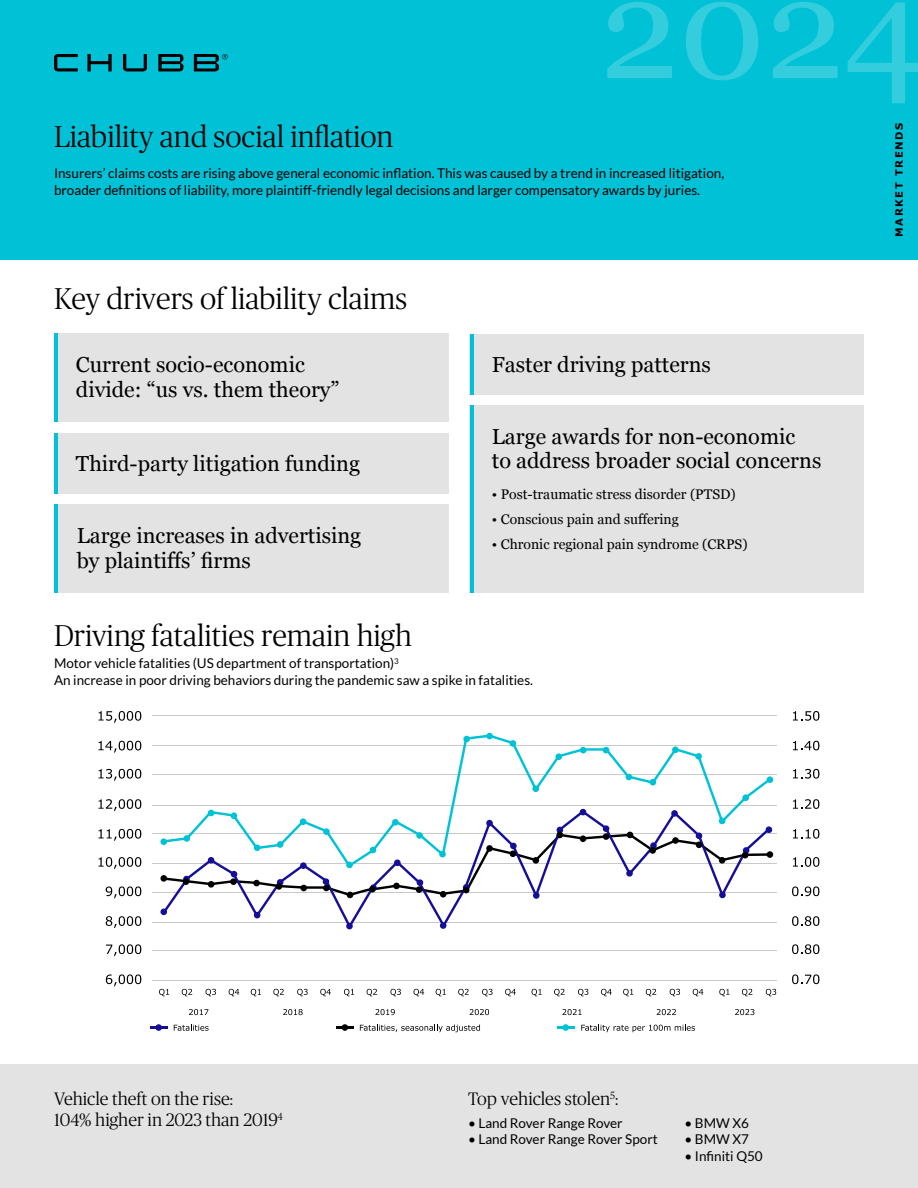
<style>
.page{position:relative;width:918px;height:1188px;background:#fff}
.page>*{position:absolute;margin:0;border:0;box-sizing:border-box;transform-origin:0 0}
.t1{font:141.3px "Georgia";color:#34cdde}
.t2{font:300 30px "Chubb Publico";color:#000}
.t3{font:21.75px/24.8px "Georgia";color:#000}
.t4{font:300 18px/21px "Chubb Publico";color:#000}
.t5{font:13.95px "Georgia";color:#000}
.t6{font:13.5px/16.5px "Lato";color:#000}
.t7{font:700 10.05px "Verdana";letter-spacing:.15em;color:#000}
</style>
<div class="page">
<div style="left:0;top:1065px;width:918px;height:123px;background:#e3e3e3"></div>
<div style="left:0;top:0;width:918px;height:259px;background:#01c1d6"></div>
<svg style="left:54px;top:54px;width:24px;height:17px"></svg>
<svg style="left:87px;top:54px;width:25px;height:17px"></svg>
<svg style="left:123px;top:54px;width:24px;height:17px"></svg>
<svg style="left:158px;top:54px;width:25px;height:17px"></svg>
<svg style="left:194px;top:54px;width:34px;height:17px"></svg>
<div style="left:54px;top:334px;width:394px;height:88px;background:#e3e3e3"></div>
<div style="left:54px;top:433px;width:394px;height:60px;background:#e3e3e3"></div>
<div style="left:54px;top:504px;width:394px;height:89px;background:#e3e3e3"></div>
<div style="left:470px;top:334px;width:394px;height:60px;background:#e3e3e3"></div>
<div style="left:470px;top:405px;width:394px;height:188px;background:#e3e3e3"></div>
<hr style="left:54px;top:334px;width:4px;height:88px;background:#01c1d6">
<hr style="left:54px;top:504px;width:4px;height:88px;background:#01c1d6">
<hr style="left:470px;top:334px;width:4px;height:60px;background:#01c1d6">
<hr style="left:54px;top:433px;width:4px;height:60px;background:#01c1d6">
<hr style="left:470px;top:405px;width:4px;height:188px;background:#01c1d6">
<svg style="left:99px;top:711px;width:42px;height:12px"></svg>
<svg style="left:99px;top:741px;width:42px;height:12px"></svg>
<svg style="left:99px;top:769px;width:42px;height:12px"></svg>
<svg style="left:99px;top:799px;width:42px;height:12px"></svg>
<svg style="left:99px;top:829px;width:42px;height:12px"></svg>
<svg style="left:99px;top:857px;width:42px;height:12px"></svg>
<svg style="left:106px;top:886px;width:35px;height:12px"></svg>
<svg style="left:106px;top:916px;width:35px;height:12px"></svg>
<svg style="left:106px;top:944px;width:35px;height:12px"></svg>
<svg style="left:106px;top:974px;width:35px;height:12px"></svg>
<svg style="left:159px;top:989px;width:10px;height:7px"></svg>
<svg style="left:182px;top:989px;width:10px;height:7px"></svg>
<svg style="left:189px;top:1009px;width:19px;height:6px"></svg>
<svg style="left:283px;top:1009px;width:20px;height:6px"></svg>
<svg style="left:375px;top:1009px;width:20px;height:6px"></svg>
<svg style="left:470px;top:1009px;width:19px;height:6px"></svg>
<svg style="left:563px;top:1009px;width:19px;height:6px"></svg>
<svg style="left:657px;top:1009px;width:19px;height:6px"></svg>
<svg style="left:735px;top:1009px;width:19px;height:6px"></svg>
<svg style="left:206px;top:989px;width:10px;height:7px"></svg>
<svg style="left:229px;top:989px;width:10px;height:7px"></svg>
<svg style="left:251px;top:989px;width:10px;height:7px"></svg>
<svg style="left:273px;top:989px;width:11px;height:7px"></svg>
<svg style="left:297px;top:989px;width:11px;height:7px"></svg>
<svg style="left:320px;top:989px;width:11px;height:7px"></svg>
<svg style="left:344px;top:989px;width:10px;height:7px"></svg>
<svg style="left:367px;top:989px;width:10px;height:7px"></svg>
<svg style="left:390px;top:989px;width:11px;height:7px"></svg>
<svg style="left:414px;top:989px;width:10px;height:7px"></svg>
<svg style="left:436px;top:989px;width:10px;height:7px"></svg>
<svg style="left:458px;top:989px;width:11px;height:7px"></svg>
<svg style="left:482px;top:989px;width:11px;height:7px"></svg>
<svg style="left:505px;top:989px;width:11px;height:7px"></svg>
<svg style="left:532px;top:989px;width:10px;height:7px"></svg>
<svg style="left:554px;top:989px;width:11px;height:7px"></svg>
<svg style="left:578px;top:989px;width:10px;height:7px"></svg>
<svg style="left:601px;top:989px;width:11px;height:7px"></svg>
<svg style="left:623px;top:989px;width:10px;height:7px"></svg>
<svg style="left:646px;top:989px;width:10px;height:7px"></svg>
<svg style="left:670px;top:989px;width:10px;height:7px"></svg>
<svg style="left:719px;top:989px;width:11px;height:7px"></svg>
<svg style="left:742px;top:989px;width:10px;height:7px"></svg>
<svg style="left:766px;top:989px;width:10px;height:7px"></svg>
<svg style="left:693px;top:989px;width:10px;height:7px"></svg>
<svg style="left:793px;top:711px;width:26px;height:10px"></svg>
<svg style="left:793px;top:741px;width:26px;height:9px"></svg>
<svg style="left:793px;top:769px;width:26px;height:10px"></svg>
<svg style="left:793px;top:799px;width:26px;height:10px"></svg>
<svg style="left:793px;top:829px;width:26px;height:10px"></svg>
<svg style="left:793px;top:857px;width:26px;height:10px"></svg>
<svg style="left:792px;top:886px;width:27px;height:10px"></svg>
<svg style="left:792px;top:916px;width:27px;height:10px"></svg>
<svg style="left:792px;top:944px;width:27px;height:10px"></svg>
<svg style="left:792px;top:974px;width:27px;height:10px"></svg>
<hr style="left:152px;top:715px;width:625px;height:1px;background:#c9c9c9">
<hr style="left:152px;top:746px;width:625px;height:1px;background:#c9c9c9">
<hr style="left:152px;top:775px;width:625px;height:1px;background:#c9c9c9">
<hr style="left:152px;top:805px;width:625px;height:1px;background:#c9c9c9">
<hr style="left:152px;top:833px;width:625px;height:1px;background:#c9c9c9">
<hr style="left:152px;top:863px;width:625px;height:1px;background:#c9c9c9">
<hr style="left:152px;top:892px;width:625px;height:1px;background:#c9c9c9">
<hr style="left:152px;top:922px;width:625px;height:1px;background:#c9c9c9">
<hr style="left:152px;top:950px;width:625px;height:1px;background:#c9c9c9">
<hr style="left:152px;top:980px;width:625px;height:1px;background:#c9c9c9">
<svg style="left:163px;top:735px;width:608px;height:73px"></svg>
<svg style="left:162px;top:899px;width:299px;height:24px"></svg>
<svg style="left:160px;top:838px;width:7px;height:7px"></svg>
<div style="left:160px;top:909px;width:7px;height:6px;background:#140f96;border-radius:50%"></div>
<svg style="left:254px;top:912px;width:6px;height:6px"></svg>
<svg style="left:346px;top:922px;width:7px;height:8px"></svg>
<svg style="left:439px;top:922px;width:8px;height:7px"></svg>
<svg style="left:160px;top:875px;width:7px;height:7px"></svg>
<div style="left:463px;top:736px;width:7px;height:6px;background:#00c2d6;border-radius:50%"></div>
<div style="left:486px;top:733px;width:7px;height:6px;background:#00c2d6;border-radius:50%"></div>
<div style="left:510px;top:740px;width:6px;height:7px;background:#00c2d6;border-radius:50%"></div>
<div style="left:532px;top:785px;width:7px;height:7px;background:#00c2d6;border-radius:50%"></div>
<div style="left:555px;top:753px;width:7px;height:7px;background:#00c2d6;border-radius:50%"></div>
<svg style="left:580px;top:747px;width:6px;height:6px"></svg>
<svg style="left:603px;top:747px;width:6px;height:6px"></svg>
<svg style="left:626px;top:774px;width:6px;height:6px"></svg>
<svg style="left:650px;top:779px;width:6px;height:6px"></svg>
<div style="left:672px;top:746px;width:7px;height:7px;background:#00c2d6;border-radius:50%"></div>
<div style="left:695px;top:753px;width:7px;height:7px;background:#00c2d6;border-radius:50%"></div>
<svg style="left:163px;top:808px;width:610px;height:91px"></svg>
<div style="left:767px;top:776px;width:6px;height:7px;background:#00c2d6;border-radius:50%"></div>
<div style="left:742px;top:794px;width:7px;height:7px;background:#00c2d6;border-radius:50%"></div>
<svg style="left:174px;top:1025px;width:35px;height:6px"></svg>
<svg style="left:360px;top:1025px;width:120px;height:7px"></svg>
<svg style="left:581px;top:1025px;width:114px;height:7px"></svg>
<svg style="left:155px;top:1024px;width:7px;height:7px"></svg>
<hr style="left:150px;top:1026px;width:17px;height:3px;background:#140f96">
<div style="left:342px;top:1024px;width:6px;height:7px;background:#000;border-radius:50%"></div>
<hr style="left:336px;top:1026px;width:17px;height:3px;background:#000">
<svg style="left:562px;top:1024px;width:7px;height:7px"></svg>
<hr style="left:557px;top:1026px;width:17px;height:3px;background:#00c2d6">
<h1 class="t1" style="left:600px;top:-74px;width:326px">2024</h1>
<p class="t7" style="left:893px;top:237px;width:115px;rotate:-90deg">MARKET TRENDS</p>
<h2 class="t2" style="left:54px;top:116px;width:341px">Liability and social inflation</h2>
<p class="t6" style="left:54px;top:165px;width:672px">Insurers’ claims costs are rising above general economic inflation. This was caused by a trend in increased litigation, broader definitions of liability, more plaintiff-friendly legal decisions and larger compensatory awards by juries.</p>
<h2 class="t2" style="left:54px;top:278px;width:355px">Key drivers of liability claims</h2>
<h3 class="t3" style="left:76px;top:351px;width:265px">Current socio-economic divide: “us vs. them theory”</h3>
<h3 class="t3" style="left:76px;top:450px;width:286px">Third-party litigation funding</h3>
<h3 class="t3" style="left:77px;top:522px;width:286px">Large increases in advertising by plaintiffs’ firms</h3>
<h3 class="t3" style="left:492px;top:351px;width:220px">Faster driving patterns</h3>
<h3 class="t3" style="left:492px;top:423px;width:331px">Large awards for non-economic<br>to address broader social concerns</h3>
<p class="t5" style="left:492px;top:484px;width:245px">• Post-traumatic stress disorder (PTSD)</p>
<p class="t5" style="left:492px;top:509px;width:189px">• Conscious pain and suffering</p>
<p class="t5" style="left:492px;top:534px;width:257px">• Chronic regional pain syndrome (CRPS)</p>
<h2 class="t2" style="left:54px;top:616px;width:359px">Driving fatalities remain high</h2>
<p class="t6" style="left:54px;top:655px;width:481px">Motor vehicle fatalities (US department of transportation)<sup>3<br></sup>An increase in poor driving behaviors during the pandemic saw a spike in fatalities.</p>
<h3 class="t4" style="left:54px;top:1087px;width:231px">Vehicle theft on the rise:<br>104% higher in 2023 than 2019<sup>4</sup></h3>
<h3 class="t4" style="left:468px;top:1087px;width:152px">Top vehicles stolen<sup>5</sup>:</h3>
<p class="t6" style="left:468px;top:1114px;width:156px">• Land Rover Range Rover</p>
<p class="t6" style="left:468px;top:1131px;width:191px">• Land Rover Range Rover Sport</p>
<p class="t6" style="left:684px;top:1114px;width:66px">• BMW X6</p>
<p class="t6" style="left:684px;top:1131px;width:66px">• BMW X7</p>
<p class="t6" style="left:684px;top:1147px;width:80px">• Infiniti Q50</p>
</div>
